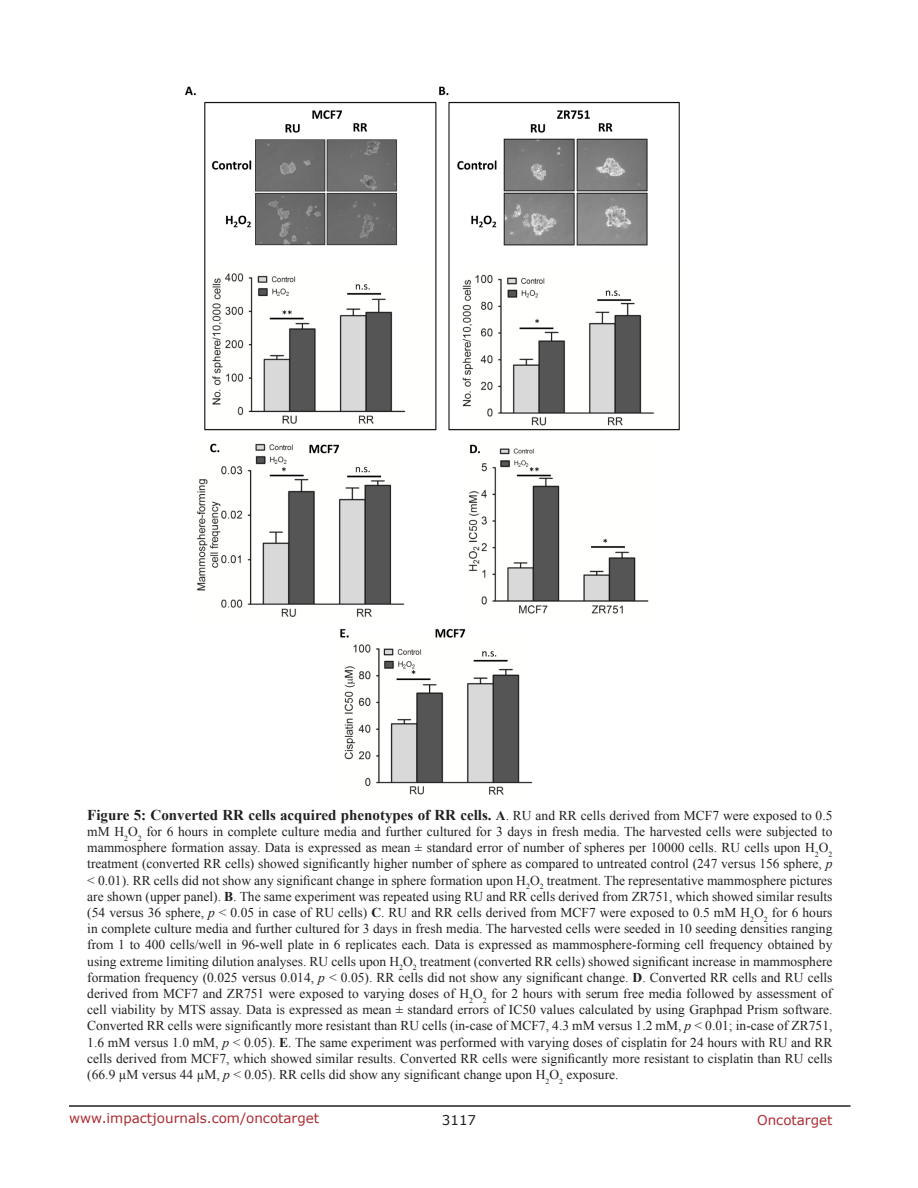
<style>
.page{position:relative;width:918px;height:1188px;background:#fff}
.page>*{position:absolute;margin:0;border:0;box-sizing:border-box;transform-origin:0 0}
.FigureText{font:700 15px "Times New Roman";color:#221f22}
.FigureText-2{font:13.5px/16.2px "Times New Roman";color:#221f22;text-align:justify}
.t1{font:13.5px "Verdana";color:#ac2b31}
.t2{font:13.5px "Verdana";color:#221f22}
.s1{font-size:13.5px}
.s2{font-weight:400;font-size:13.5px}
.s3{font-style:italic}
.s4{font-weight:700}
</style>
<div class="page">
<hr style="left:69px;top:1105px;width:781px;height:2px;background:#231f20">
<img style="left:185px;top:86px;width:495px;height:709px">
<p class="FigureText" style="left:87px;top:804px;width:747px">Figure 5: Converted RR cells acquired phenotypes of RR cells. <span class="s1">A</span><span class="s2">. RU and RR cells derived from MCF7 were exposed to 0.5</span></p>
<p class="FigureText-2" style="left:87px;top:823px;width:747px">mM H<sub>2</sub>O<sub>2</sub> for 6 hours in complete culture media and further cultured for 3 days in fresh media. The harvested cells were subjected to mammosphere formation assay. Data is expressed as mean ± standard error of number of spheres per 10000 cells. RU cells upon H<sub>2</sub>O<sub>2 </sub>treatment (converted RR cells) showed significantly higher number of sphere as compared to untreated control (247 versus 156 sphere, <span class="s3">p </span>&lt; 0.01). RR cells did not show any significant change in sphere formation upon H<sub>2</sub>O<sub>2</sub> treatment. The representative mammosphere pictures are shown (upper panel). <span class="s4">B</span>. The same experiment was repeated using RU and RR cells derived from ZR751, which showed similar results (54 versus 36 sphere, <span class="s3">p</span> &lt; 0.05 in case of RU cells) <span class="s4">C</span>. RU and RR cells derived from MCF7 were exposed to 0.5 mM H<sub>2</sub>O<sub>2</sub> for 6 hours in complete culture media and further cultured for 3 days in fresh media. The harvested cells were seeded in 10 seeding densities ranging from 1 to 400 cells/well in 96-well plate in 6 replicates each. Data is expressed as mammosphere-forming cell frequency obtained by using extreme limiting dilution analyses. RU cells upon H<sub>2</sub>O<sub>2</sub> treatment (converted RR cells) showed significant increase in mammosphere formation frequency (0.025 versus 0.014, <span class="s3">p</span> &lt; 0.05). RR cells did not show any significant change. <span class="s4">D</span>. Converted RR cells and RU cells derived from MCF7 and ZR751 were exposed to varying doses of H<sub>2</sub>O<sub>2</sub> for 2 hours with serum free media followed by assessment of cell viability by MTS assay. Data is expressed as mean ± standard errors of IC50 values calculated by using Graphpad Prism software.<br>Converted RR cells were significantly more resistant than RU cells (in-case of MCF7, 4.3 mM versus 1.2 mM, <span class="s3">p</span> &lt; 0.01; in-case of ZR751, 1.6 mM versus 1.0 mM, <span class="s3">p</span> &lt; 0.05). <span class="s4">E</span>. The same experiment was performed with varying doses of cisplatin for 24 hours with RU and RR cells derived from MCF7, which showed similar results. Converted RR cells were significantly more resistant to cisplatin than RU cells (66.9 µM versus 44 µM, <span class="s3">p</span> &lt; 0.05). RR cells did show any significant change upon H<sub>2</sub>O<sub>2</sub> exposure.</p>
<p class="t1" style="left:69px;top:1109px;width:252px">www.impactjournals.com/oncotarget</p>
<p class="t2" style="left:442px;top:1111px;width:36px">3117</p>
<p class="t1" style="left:757px;top:1111px;width:77px">Oncotarget</p>
</div>
